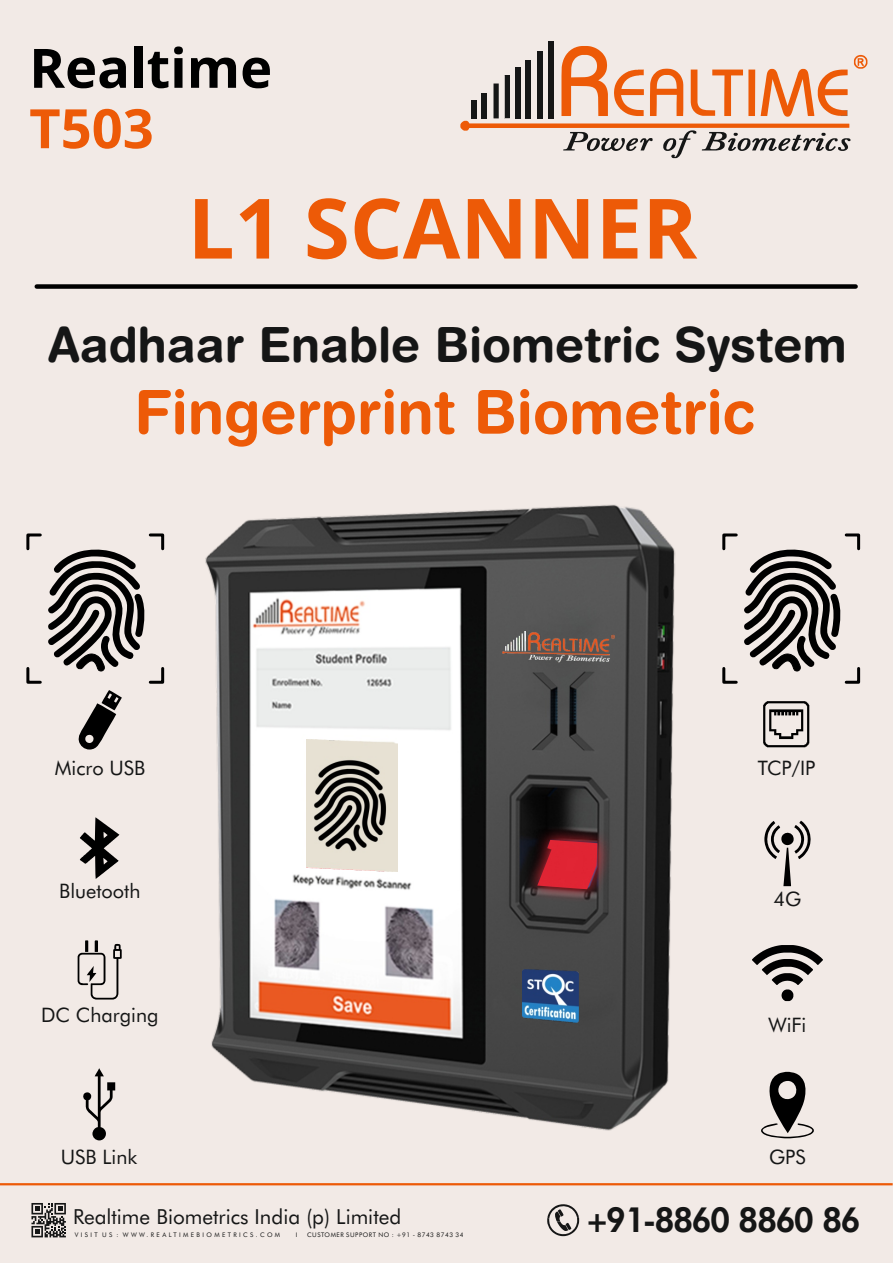
<style>
.page{position:relative;width:893px;height:1263px;background:#f2eae6}
.page>*{position:absolute;margin:0;border:0;box-sizing:border-box;transform-origin:0 0}
.t1{font:700 83.25px "Open Sans";color:#ed5a07}
.t2{font:700 60.6px "Helvetica Rounded";color:#ed5a07}
.t3{font:700 54.3px "Open Sans";color:#000}
.t4{font:700 54.3px "Open Sans";color:#ed5a07}
.t5{font:700 48.6px "Helvetica Rounded";color:#151616}
.t6{font:800 32.55px "Futura";letter-spacing:-.01em;color:#151616}
.t7{font:20.7px "Futura BT";color:#151616}
.t8{font:19.95px "Futura BT";color:#151616}
.t9{font:6.3px "Futura BT";letter-spacing:.375em;color:#151616}
.t10{font:6.3px "Futura BT";letter-spacing:.09em;color:#151616}
</style>
<div class="page">
<div style="left:548px;top:41px;width:5px;height:77px;background:#151616"></div>
<svg style="left:460px;top:46px;width:407px;height:112px"></svg>
<svg style="left:80px;top:817px;width:39px;height:62px"></svg>
<svg style="left:78px;top:940px;width:44px;height:59px"></svg>
<svg style="left:83px;top:1068px;width:32px;height:72px"></svg>
<div style="left:37px;top:284px;width:819px;height:5px;background:#000"></div>
<svg style="left:764px;top:821px;width:47px;height:65px"></svg>
<svg style="left:752px;top:945px;width:71px;height:56px"></svg>
<svg style="left:761px;top:1072px;width:53px;height:66px"></svg>
<img style="left:763px;top:701px;width:47px;height:47px">
<svg style="left:31px;top:1203px;width:35px;height:34px"></svg>
<svg style="left:547px;top:1204px;width:32px;height:32px"></svg>
<hr style="left:0;top:1183px;width:893px;height:2px;background:#ed5a07">
<img style="left:205px;top:504px;width:470px;height:627px">
<img style="left:503px;top:631px;width:111px;height:32px">
<img style="left:522px;top:970px;width:57px;height:52px">
<svg style="left:722px;top:533px;width:139px;height:151px"></svg>
<img style="left:522px;top:824px;width:91px;height:80px">
<img style="left:307px;top:740px;width:91px;height:131px">
<svg style="left:26px;top:533px;width:139px;height:216px"></svg>
<h3 class="t3" style="left:29px;top:46px;width:245px">Realtime</h3>
<h3 class="t4" style="left:29px;top:107px;width:126px">T503</h3>
<h1 class="t1" style="left:188px;top:195px;width:511px">L1 SCANNER</h1>
<h3 class="t5" style="left:48px;top:322px;width:800px">Aadhaar Enable Biometric System</h3>
<h2 class="t2" style="left:134px;top:384px;width:622px">Fingerprint Biometric</h2>
<p class="t8" style="left:55px;top:760px;width:92px">Micro USB</p>
<p class="t8" style="left:59px;top:883px;width:83px">Bluetooth</p>
<p class="t8" style="left:41px;top:1007px;width:119px">DC Charging</p>
<p class="t8" style="left:61px;top:1148px;width:78px">USB Link</p>
<p class="t7" style="left:73px;top:1209px;width:330px">Realtime Biometrics India (p) Limited</p>
<p class="t9" style="left:75px;top:1232px;width:207px">VISIT US : WWW.REALTIMEBIOMETRICS.COM</p>
<p class="t9" style="left:296px;top:1232px;width:3px">I</p>
<p class="t10" style="left:307px;top:1232px;width:158px">CUSTOMER SUPPORT NO : +91 - 8743 8743 34</p>
<p class="t8" style="left:758px;top:760px;width:59px">TCP/IP</p>
<p class="t8" style="left:773px;top:890px;width:30px">4G</p>
<p class="t8" style="left:768px;top:1017px;width:39px">WiFi</p>
<p class="t8" style="left:769px;top:1149px;width:38px">GPS</p>
<h3 class="t6" style="left:588px;top:1208px;width:274px">+91-8860 8860 86</h3>
</div>
